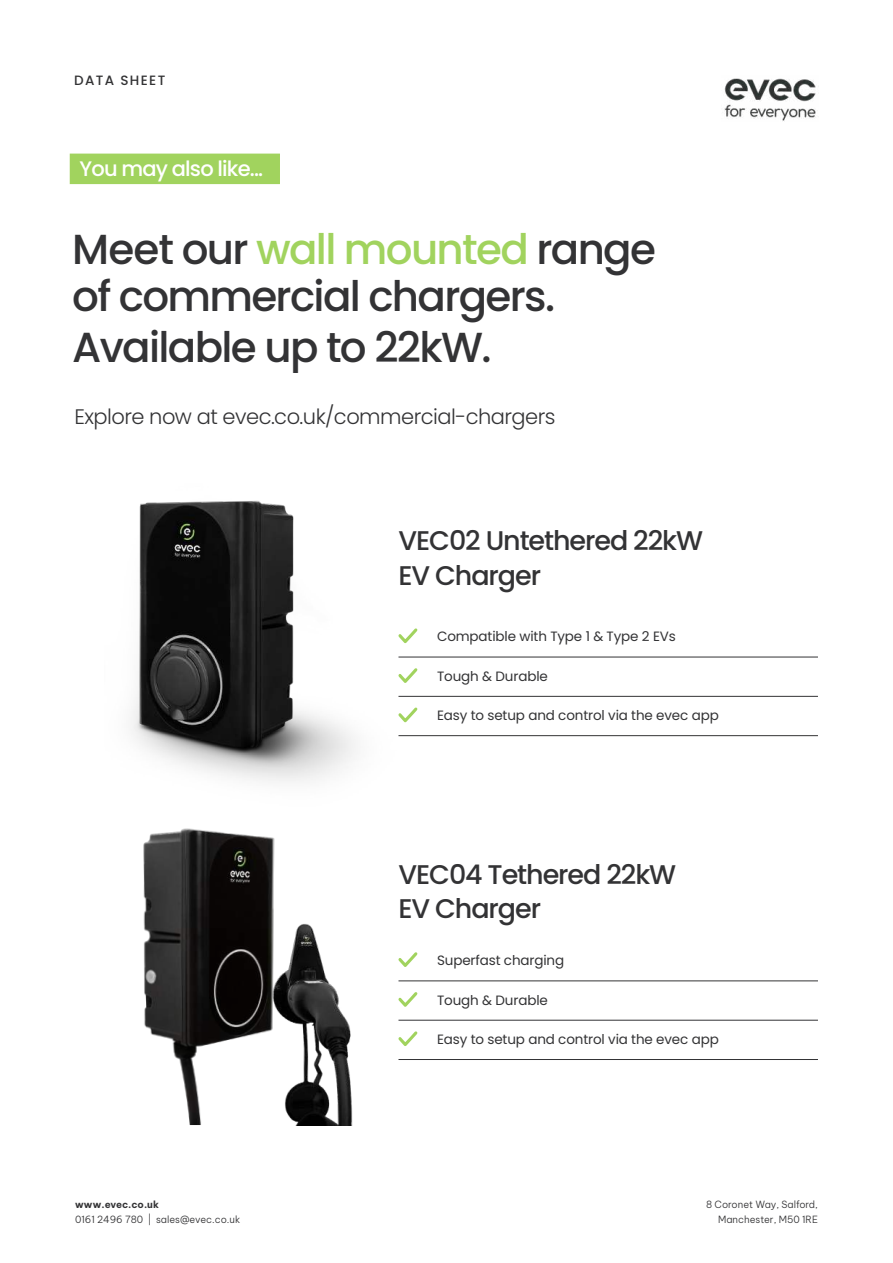
<style>
.page{position:relative;width:893px;height:1263px;background:#fff}
.page>*{position:absolute;margin:0;border:0;box-sizing:border-box;transform-origin:0 0}
.t1{font:500 42px/46.5px "Poppins";letter-spacing:-.04em;color:#333335}
.t2{font:500 27px/34.5px "Poppins";letter-spacing:-.04em;color:#333335}
.t3{font:300 21px "Poppins";letter-spacing:-.025em;color:#333335}
.t4{font:500 21px "Poppins";letter-spacing:-.04em;color:#fff}
.t5{font:13.5px "Poppins";letter-spacing:-.01em;color:#333335}
.t6{font:500 13.5px "Poppins";letter-spacing:.1em;color:#333335}
.t7{font:300 9.75px/15px "Be Vietnam Pro";color:#333335;text-align:right}
.t8{font:700 9.75px "Be Vietnam Pro";letter-spacing:-.005em;color:#333335}
.s1{color:#a1d35e}
</style>
<div class="page">
<div style="left:70px;top:154px;width:210px;height:30px;background:#a1d35e"></div>
<img style="left:131px;top:500px;width:277px;height:282px">
<hr style="left:398px;top:657px;width:420px;height:1px;background:#333335">
<hr style="left:398px;top:981px;width:420px;height:1px;background:#333335">
<hr style="left:398px;top:735px;width:420px;height:1px;background:#333335">
<hr style="left:398px;top:1059px;width:420px;height:1px;background:#333335">
<hr style="left:398px;top:696px;width:420px;height:1px;background:#333335">
<hr style="left:398px;top:1020px;width:420px;height:1px;background:#333335">
<svg style="left:398px;top:628px;width:20px;height:15px"></svg>
<svg style="left:398px;top:952px;width:20px;height:15px"></svg>
<svg style="left:398px;top:668px;width:20px;height:15px"></svg>
<svg style="left:398px;top:992px;width:20px;height:15px"></svg>
<svg style="left:398px;top:707px;width:20px;height:15px"></svg>
<svg style="left:398px;top:1031px;width:20px;height:15px"></svg>
<img style="left:143px;top:828px;width:132px;height:297px">
<img style="left:235px;top:903px;width:118px;height:222px">
<img style="left:724px;top:78px;width:92px;height:43px">
<p class="t6" style="left:74px;top:75px;width:93px">DATA SHEET</p>
<h3 class="t4" style="left:80px;top:160px;width:185px">You may also like...</h3>
<h1 class="t1" style="left:72px;top:231px;width:585px">Meet our <span class="s1">wall mounted</span> range of commercial chargers.</h1>
<h1 class="t1" style="left:72px;top:328px;width:421px">Available up to 22kW.</h1>
<h3 class="t3" style="left:74px;top:404px;width:483px">Explore now at evec.co.uk/commercial-chargers</h3>
<h2 class="t2" style="left:398px;top:526px;width:306px">VEC02 Untethered 22kW<br>EV Charger</h2>
<p class="t5" style="left:437px;top:629px;width:240px">Compatible with Type 1 &amp; Type 2 EVs</p>
<p class="t5" style="left:437px;top:668px;width:112px">Tough &amp; Durable</p>
<p class="t5" style="left:437px;top:710px;width:283px">Easy to setup and control via the evec app</p>
<h2 class="t2" style="left:398px;top:860px;width:279px">VEC04 Tethered 22kW<br>EV Charger</h2>
<p class="t8" style="left:75px;top:1200px;width:85px">www.evec.co.uk</p>
<p class="t7" style="left:75px;top:1212px;width:167px">0161 2496 780 | sales@evec.co.uk</p>
<p class="t5" style="left:437px;top:955px;width:129px">Superfast charging</p>
<p class="t5" style="left:437px;top:992px;width:112px">Tough &amp; Durable</p>
<p class="t5" style="left:437px;top:1034px;width:283px">Easy to setup and control via the evec app</p>
<p class="t7" style="left:706px;top:1197px;width:113px">8 Coronet Way, Salford,<br>Manchester, M50 1RE</p>
</div>
